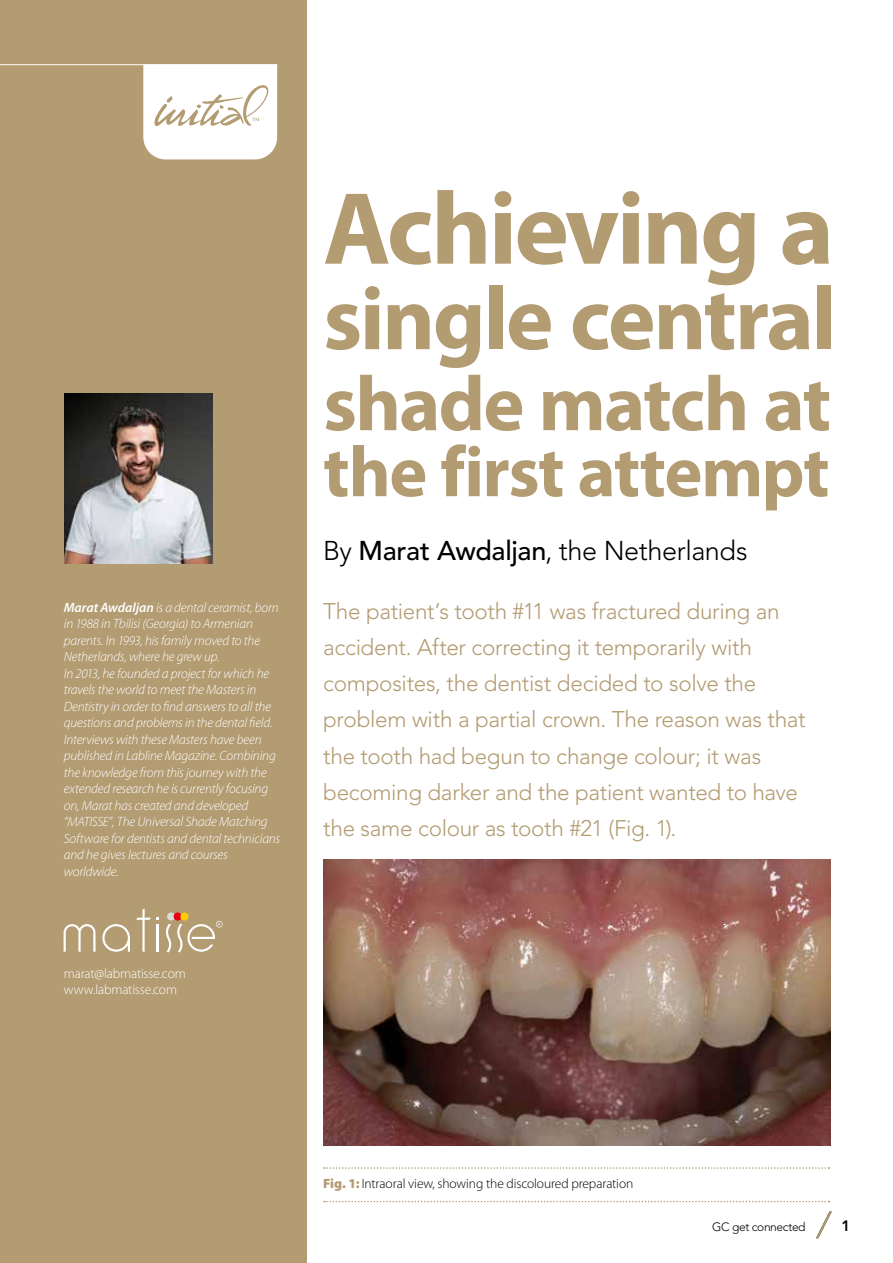
<style>
.page{position:relative;width:893px;height:1263px;background:#fff}
.page>*{position:absolute;margin:0;border:0;box-sizing:border-box;transform-origin:0 0}
.t1{font:700 103.5px "Myriad Pro";letter-spacing:-.03em;color:#b39b72}
.t2{font:700 90px "Myriad Pro";letter-spacing:-.025em;color:#b39b72}
.t3{font:700 78px "Myriad Pro";letter-spacing:-.025em;color:#b39b72}
.t4{font:700 72px "Myriad Pro";letter-spacing:-.02em;color:#b39b72}
.t5{font:300 27px "Avenir LT Std";letter-spacing:-.015em;color:#000}
.t6{font:300 22.5px/36.2px "Avenir LT Std";letter-spacing:-.015em;color:#b39b72}
.t7{font:800 15px "Avenir LT Std";color:#000}
.t8{font:italic 300 13.5px/16.5px "Myriad Pro";letter-spacing:-.01em;color:#fff}
.t9{font:300 13.5px "Myriad Pro";letter-spacing:-.005em;color:#000}
.t10{font:300 13.5px/16.5px "Myriad Pro";letter-spacing:-.01em;color:#fff}
.t11{font:300 12px "Avenir LT Std";letter-spacing:-.03em;color:#000}
.s1{font-weight:600}
.s2{font-weight:500}
.s3{font-weight:900;color:#b39b72}
</style>
<div class="page">
<svg style="left:816px;top:1211px;width:16px;height:27px"></svg>
<div style="left:0;top:0;width:306px;height:1263px;background:#b39b72"></div>
<img style="left:64px;top:393px;width:149px;height:170px">
<img style="left:323px;top:859px;width:508px;height:286px">
<svg style="left:324px;top:1167px;width:505px;height:2px"></svg>
<svg style="left:324px;top:1201px;width:505px;height:1px"></svg>
<svg style="left:64px;top:924px;width:32px;height:28px"></svg>
<svg style="left:102px;top:924px;width:28px;height:28px"></svg>
<div style="left:167px;top:912px;width:8px;height:8px;background:#d8dada;border-radius:50%"></div>
<div style="left:174px;top:912px;width:8px;height:8px;background:#e7000e;border-radius:50%"></div>
<div style="left:180px;top:912px;width:8px;height:8px;background:#ffce00;border-radius:50%"></div>
<svg style="left:166px;top:924px;width:5px;height:28px"></svg>
<svg style="left:136px;top:908px;width:22px;height:44px"></svg>
<svg style="left:177px;top:921px;width:46px;height:31px"></svg>
<hr style="left:0;top:64px;width:277px;height:1px;background:#fff">
<svg style="left:143px;top:64px;width:134px;height:95px;background:#f7f5f1"></svg>
<p class="t8" style="left:64px;top:599px;width:218px"><span class="s1">Marat Awdaljan</span> is a dental ceramist, born in 1988 in Tbilisi (Georgia) to Armenian parents. In 1993, his family moved to the Netherlands, where he grew up.<br>In 2013, he founded a project for which he travels the world to meet the Masters in Dentistry in order to find answers to all the questions and problems in the dental field.<br>Interviews with these Masters have been published in Labline Magazine. Combining the knowledge from this journey with the extended research he is currently focusing on, Marat has created and developed “MATISSE”, The Universal Shade Matching Software for dentists and dental technicians and he gives lectures and courses worldwide.</p>
<p class="t10" style="left:64px;top:965px;width:124px">marat@labmatisse.com www.labmatisse.com</p>
<h1 class="t1" style="left:323px;top:171px;width:512px">Achieving a</h1>
<h2 class="t2" style="left:323px;top:268px;width:515px">single central</h2>
<h3 class="t3" style="left:323px;top:360px;width:510px">shade match at</h3>
<h3 class="t4" style="left:323px;top:432px;width:508px">the first attempt</h3>
<h3 class="t5" style="left:323px;top:535px;width:426px">By <span class="s2">Marat Awdaljan</span>, the Netherlands</h3>
<p class="t6" style="left:323px;top:593px;width:484px">The patient’s tooth #11 was fractured during an accident. After correcting it temporarily with composites, the dentist decided to solve the problem with a partial crown. The reason was that the tooth had begun to change colour; it was becoming darker and the patient wanted to have the same colour as tooth #21 (Fig. 1).</p>
<p class="t9" style="left:323px;top:1176px;width:312px"><span class="s3">Fig. 1:</span> Intraoral view, showing the discoloured preparation</p>
<p class="t11" style="left:712px;top:1219px;width:95px">GC get connected</p>
<p class="t7" style="left:842px;top:1216px;width:10px">1</p>
</div>
